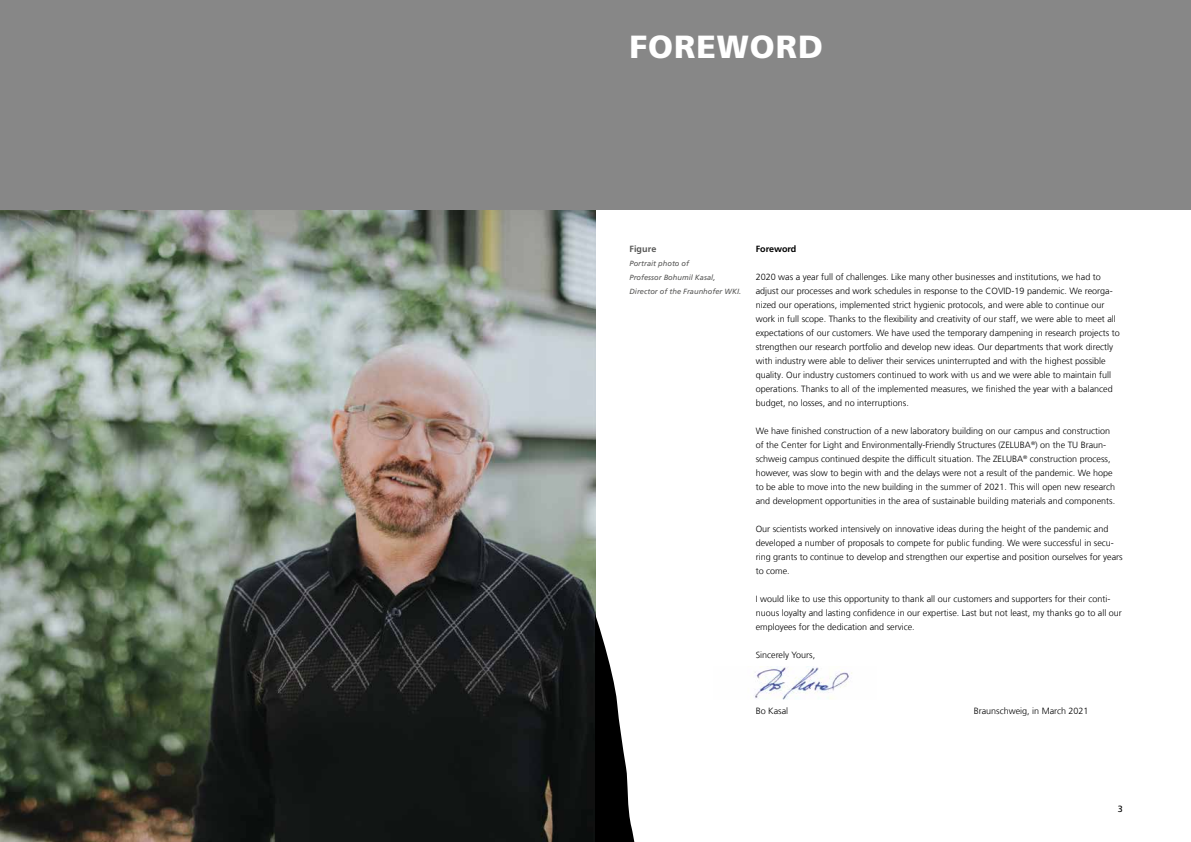
<style>
.page{position:relative;width:1191px;height:842px;background:#fff}
.page>*{position:absolute;margin:0;border:0;box-sizing:border-box;transform-origin:0 0}
.t1{font:900 32px "Frutiger LT Com";letter-spacing:.03em;color:#fff}
.t2{font:300 9px/14px "Frutiger LT Com";color:#000}
.t3{font:700 9px "Frutiger LT Com";color:#000}
.t4{font:700 9px "Frutiger LT Com";letter-spacing:.005em;color:#575756}
.t5{font:9px "Frutiger LT Com";color:#000}
.t6{font:italic 7.5px/14px "Frutiger LT Com";color:#575756}
</style>
<div class="page">
<img style="left:0;top:210px;width:595px;height:632px">
<svg style="left:595px;top:580px;width:40px;height:262px"></svg>
<div style="left:0;top:0;width:595px;height:210px;background:#878787"></div>
<div style="left:595px;top:0;width:596px;height:210px;background:#878787"></div>
<img style="left:755px;top:666px;width:97px;height:34px">
<h1 class="t1" style="left:629px;top:28px;width:195px">FOREWORD</h1>
<p class="t4" style="left:629px;top:243px;width:28px">Figure</p>
<p class="t6" style="left:629px;top:256px;width:113px">Portrait photo of<br>Professor Bohumil Kasal,<br>Director of the Fraunhofer WKI.</p>
<p class="t3" style="left:755px;top:243px;width:42px">Foreword</p>
<p class="t2" style="left:755px;top:270px;width:365px">2020 was a year full of challenges. Like many other businesses and institutions, we had to adjust our processes and work schedules in response to the COVID-19 pandemic. We reorga&shy;nized our operations, implemented strict hygienic protocols, and were able to continue our work in full scope. Thanks to the flexibility and creativity of our staff, we were able to meet all expectations of our customers. We have used the temporary dampening in research projects to strengthen our research portfolio and develop new ideas. Our departments that work directly with industry were able to deliver their services uninterrupted and with the highest possible quality. Our industry customers continued to work with us and we were able to maintain full operations. Thanks to all of the implemented measures, we finished the year with a balanced budget, no losses, and no interruptions.</p>
<p class="t2" style="left:755px;top:424px;width:361px">We have finished construction of a new laboratory building on our campus and construction of the Center for Light and Environmentally-Friendly Structures (ZELUBA<sup>®</sup>) on the TU Braun&shy;schweig campus continued despite the difficult situation. The ZELUBA<sup>®</sup> construction process, however, was slow to begin with and the delays were not a result of the pandemic. We hope to be able to move into the new building in the summer of 2021. This will open new research and development opportunities in the area of sustainable building materials and components.</p>
<p class="t2" style="left:755px;top:522px;width:368px">Our scientists worked intensively on innovative ideas during the height of the pandemic and developed a number of proposals to compete for public funding. We were successful in secu&shy;ring grants to continue to develop and strengthen our expertise and position ourselves for years to come.</p>
<p class="t2" style="left:755px;top:592px;width:368px">I would like to use this opportunity to thank all our customers and supporters for their conti&shy;nuous loyalty and lasting confidence in our expertise. Last but not least, my thanks go to all our employees for the dedication and service.</p>
<p class="t2" style="left:755px;top:648px;width:61px">Sincerely Yours,</p>
<p class="t2" style="left:755px;top:704px;width:34px">Bo Kasal</p>
<p class="t2" style="left:973px;top:704px;width:116px">Braunschweig, in March 2021</p>
<p class="t5" style="left:1118px;top:803px;width:7px">3</p>
</div>
